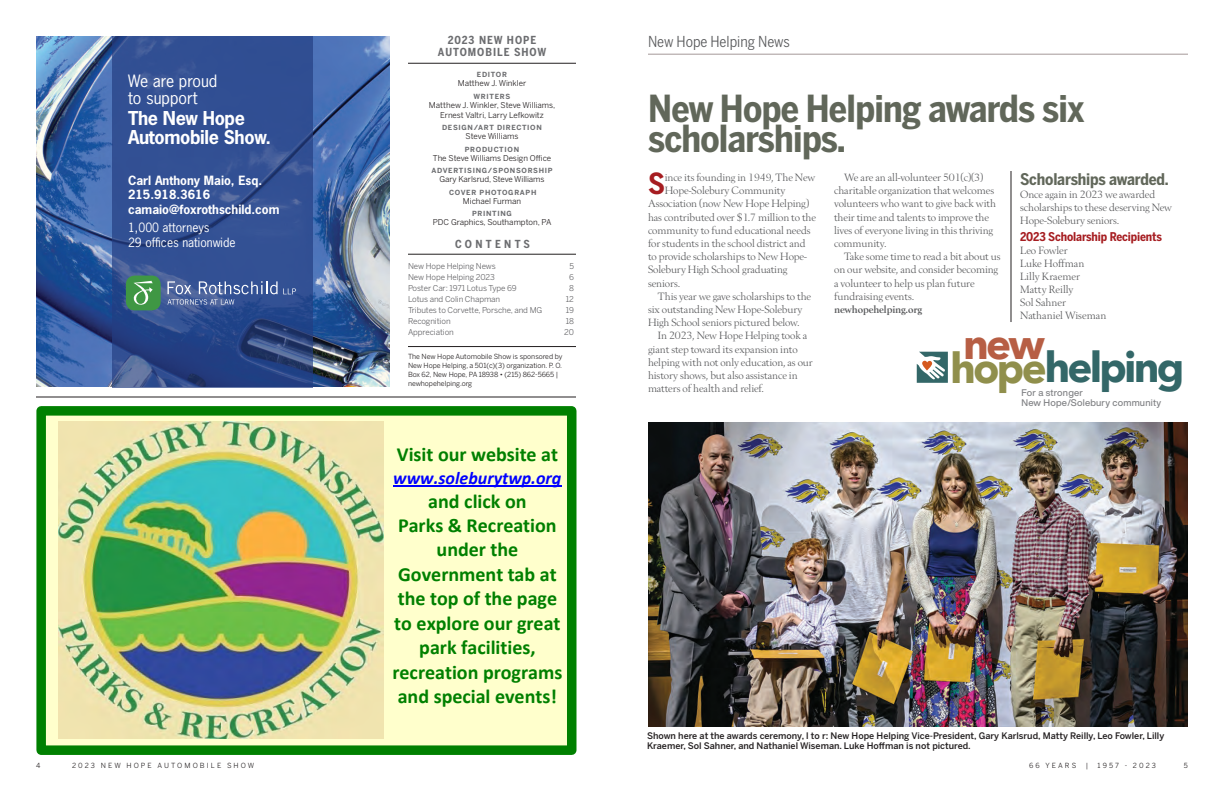
<style>
.page{position:relative;width:1224px;height:792px;background:#fff}
.page>*{position:absolute;margin:0;border:0;box-sizing:border-box;transform-origin:0 0}
.t1{font:700 41.9px "Avenir Next";letter-spacing:-.065em;color:#336768}
.t2{font:700 41.9px "Avenir Next";color:#b75e44}
.t3{font:700 37px/30px "Benton Sans Cond";letter-spacing:-.02em;color:#61675a}
.t4{font:700 28.8px "Benton Sans Cond";color:#a61d21}
.t5{font:700 20.1px/24.4px "Calibri";color:#008000;text-align:center}
.Paragraph_Style_2{font:700 18px/19px "News Gothic Std";letter-spacing:-.02em;color:#fff}
.t6{font:italic 700 18px "Calibri";color:#00f}
.t7{font:700 16px "Benton Sans Cond";letter-spacing:-.01em;color:#61675a}
.Paragraph_Style_2-2{font:16px/17px "News Gothic Std";color:#fff}
.t8{font:15px "Benton Sans Cond";color:#57585a}
.Paragraph_Style_2-3{font:700 12px "News Gothic Std";color:#fff}
.Paragraph_Style_2-4{font:12px/14.4px "News Gothic Std";color:#fff}
.t9{font:700 12px "Benton Sans Cond";letter-spacing:-.01em;color:#a61d21}
.t10{font:11px/13px "Berling";letter-spacing:-.01em;color:#57585a}
.t11{font:700 11px/12px "Benton Sans Cond";letter-spacing:.09em;color:#6c6d70;text-align:center}
.t12{font:700 11px "Berling";letter-spacing:-.01em;color:#57585a}
.t13{font:700 11px "Benton Sans Cond";letter-spacing:.3em;color:#6c6d70}
.t14{font:500 9.5px "Helvetica Now Display";letter-spacing:.025em;color:#808184}
.Paragraph_Style_2-5{font:500 9px/10px "Benton Sans";color:#231f20}
.t15{font:8px/10px "Benton Sans";color:#231f20;text-align:center}
.t16{font:8px "Benton Sans";letter-spacing:-.01em;color:#636366}
.t17{font:7px/9px "Benton Sans";letter-spacing:-.005em;color:#231f20}
.t18{font:700 7px "Benton Sans";letter-spacing:.1em;color:#6c6d70}
.t19{font:7px "Benton Sans";letter-spacing:.3em;color:#231f20}
.t20{font:7px "Benton Sans";letter-spacing:.295em;color:#231f20}
.s1{color:#908f4c}
</style>
<div class="page">
<hr style="left:408px;top:63px;width:168px;height:1px;background:#231f20">
<hr style="left:408px;top:254px;width:168px;height:1px;background:#231f20">
<hr style="left:408px;top:346px;width:168px;height:1px;background:#231f20">
<hr style="left:36px;top:397px;width:540px;height:1px;background:#231f20">
<hr style="left:648px;top:54px;width:540px;height:1px;background:#a49899">
<svg style="left:917px;top:352px;width:31px;height:31px"></svg>
<hr style="left:1011px;top:171px;width:1px;height:151px;background:#231f20">
<div style="left:41px;top:411px;width:531px;height:339px;background:#ffc"></div>
<div style="left:36px;top:406px;width:540px;height:349px;border:10px solid #008000"></div>
<img style="left:59px;top:421px;width:325px;height:317px">
<hr style="left:393px;top:486px;width:168px;height:1px;background:#00f">
<img style="left:648px;top:423px;width:540px;height:303px">
<img style="left:36px;top:36px;width:354px;height:351px">
<svg style="left:112px;top:36px;width:200px;height:351px;background:#304d8f"></svg>
<div style="left:126px;top:276px;width:35px;height:34px;background:#3f9744;border-radius:9px"></div>
<svg style="left:133px;top:281px;width:20px;height:24px"></svg>
<svg style="left:167px;top:281px;width:129px;height:24px;background:#5971a6"></svg>
<p class="Paragraph_Style_2-2" style="left:128px;top:72px;width:91px">We are proud to support</p>
<p class="Paragraph_Style_2" style="left:128px;top:108px;width:145px">The New Hope<br>Automobile Show.</p>
<p class="Paragraph_Style_2-3" style="left:128px;top:172px;width:136px">Carl Anthony Maio, Esq.</p>
<p class="Paragraph_Style_2-3" style="left:128px;top:187px;width:84px">215.918.3616</p>
<p class="Paragraph_Style_2-3" style="left:128px;top:201px;width:153px">camaio@foxrothschild.com</p>
<p class="Paragraph_Style_2-4" style="left:128px;top:221px;width:109px">1,000 attorneys<br>29 offices nationwide</p>
<p class="t11" style="left:438px;top:34px;width:110px">2023 NEW HOPE<br>AUTOMOBILE SHOW</p>
<p class="t18" style="left:477px;top:70px;width:32px">EDITOR</p>
<p class="t15" style="left:458px;top:78px;width:70px">Matthew J. Winkler</p>
<p class="t18" style="left:474px;top:92px;width:38px">WRITERS</p>
<p class="t15" style="left:429px;top:100px;width:128px">Matthew J. Winkler, Steve Williams,<br>Ernest Valtri, Larry Lefkowitz</p>
<p class="t18" style="left:442px;top:123px;width:101px">DESIGN/ART DIRECTION</p>
<p class="t15" style="left:466px;top:131px;width:54px">Steve Williams</p>
<p class="t18" style="left:465px;top:145px;width:56px">PRODUCTION</p>
<p class="t15" style="left:433px;top:153px;width:120px">The Steve Williams Design Office</p>
<p class="t18" style="left:431px;top:166px;width:123px">ADVERTISING/SPONSORSHIP</p>
<p class="t15" style="left:440px;top:174px;width:106px">Gary Karlsrud, Steve Williams</p>
<p class="t18" style="left:449px;top:188px;width:89px">COVER PHOTOGRAPH</p>
<p class="t15" style="left:463px;top:196px;width:60px">Michael Furman</p>
<p class="t18" style="left:472px;top:209px;width:41px">PRINTING</p>
<p class="t15" style="left:433px;top:217px;width:120px">PDC Graphics, Southampton, PA</p>
<p class="t13" style="left:455px;top:237px;width:77px">CONTENTS</p>
<p class="t16" style="left:408px;top:261px;width:89px">New Hope Helping News</p>
<p class="t16" style="left:569px;top:261px;width:6px">5</p>
<p class="t16" style="left:408px;top:272px;width:88px">New Hope Helping 2023</p>
<p class="t16" style="left:569px;top:272px;width:6px">6</p>
<p class="t16" style="left:408px;top:283px;width:110px">Poster Car: 1971 Lotus Type 69</p>
<p class="t16" style="left:569px;top:283px;width:6px">8</p>
<p class="t16" style="left:408px;top:294px;width:94px">Lotus and Colin Chapman</p>
<p class="t16" style="left:566px;top:294px;width:10px">12</p>
<p class="t16" style="left:408px;top:305px;width:136px">Tributes to Corvette, Porsche, and MG</p>
<p class="t16" style="left:566px;top:305px;width:10px">19</p>
<p class="t16" style="left:408px;top:316px;width:44px">Recognition</p>
<p class="t16" style="left:566px;top:316px;width:10px">18</p>
<p class="t16" style="left:408px;top:327px;width:47px">Appreciation</p>
<p class="t16" style="left:564px;top:327px;width:11px">20</p>
<p class="t17" style="left:408px;top:352px;width:156px">The New Hope Automobile Show is sponsored by New Hope Helping, a 501(c)(3) organization. P. O.<br>Box 62, New Hope, PA 18938 • (215) 862-5665 | newhopehelping.org</p>
<p class="t5" style="left:397px;top:442px;width:163px">Visit our website at</p>
<p class="t6" style="left:393px;top:465px;width:170px">www.soleburytwp.org</p>
<p class="t5" style="left:392px;top:489px;width:171px">and click on<br>Parks &amp; Recreation under the<br>Government tab at the top of the page to explore our great park facilities, recreation programs and special events!</p>
<p class="t8" style="left:648px;top:33px;width:143px">New Hope Helping News</p>
<p class="t3" style="left:648px;top:94px;width:438px">New Hope Helping awards six scholarships.</p>
<p class="t4" style="left:648px;top:167px;width:18px">S</p>
<p class="t10" style="left:665px;top:171px;width:152px">ince its founding in 1949, The New</p>
<p class="t10" style="left:665px;top:184px;width:123px">Hope-Solebury Community</p>
<p class="t10" style="left:648px;top:198px;width:163px">Association (now New Hope Helping)</p>
<p class="t10" style="left:648px;top:211px;width:170px">has contributed over $1.7 million to the</p>
<p class="t10" style="left:648px;top:224px;width:164px">community to fund educational needs</p>
<p class="t10" style="left:648px;top:237px;width:159px">for students in the school district and</p>
<p class="t10" style="left:648px;top:250px;width:161px">to provide scholarships to New Hope-</p>
<p class="t10" style="left:648px;top:264px;width:141px">Solebury High School graduating</p>
<p class="t10" style="left:648px;top:277px;width:34px">seniors.</p>
<p class="t10" style="left:658px;top:290px;width:155px">This year we gave scholarships to the</p>
<p class="t10" style="left:648px;top:303px;width:156px">six outstanding New Hope-Solebury</p>
<p class="t10" style="left:648px;top:316px;width:153px">High School seniors pictured below.</p>
<p class="t10" style="left:658px;top:330px;width:151px">In 2023, New Hope Helping took a</p>
<p class="t10" style="left:648px;top:343px;width:151px">giant step toward its expansion into</p>
<p class="t10" style="left:648px;top:356px;width:166px">helping with not only education, as our</p>
<p class="t10" style="left:648px;top:369px;width:151px">history shows, but also assistance in</p>
<p class="t10" style="left:648px;top:382px;width:118px">matters of health and relief.</p>
<p class="t10" style="left:844px;top:171px;width:141px">We are an all-volunteer 501(c)(3)</p>
<p class="t10" style="left:834px;top:184px;width:162px">charitable organization that welcomes</p>
<p class="t10" style="left:834px;top:198px;width:163px">volunteers who want to give back with</p>
<p class="t10" style="left:834px;top:211px;width:157px">their time and talents to improve the</p>
<p class="t10" style="left:834px;top:224px;width:161px">lives of everyone living in this thriving</p>
<p class="t10" style="left:834px;top:237px;width:54px">community.</p>
<p class="t10" style="left:844px;top:250px;width:158px">Take some time to read a bit about us</p>
<p class="t10" style="left:834px;top:264px;width:166px">on our website, and consider becoming</p>
<p class="t10" style="left:834px;top:277px;width:142px">a volunteer to help us plan future</p>
<p class="t10" style="left:834px;top:290px;width:82px">fundraising events.</p>
<p class="t12" style="left:834px;top:304px;width:90px">newhopehelping.org</p>
<p class="t7" style="left:1020px;top:169px;width:150px">Scholarships awarded.</p>
<p class="t10" style="left:1020px;top:188px;width:153px">Once again in 2023 we awarded scholarships to these deserving New<br>Hope-Solebury seniors.</p>
<p class="t9" style="left:1020px;top:229px;width:143px">2023 Scholarship Recipients</p>
<p class="t10" style="left:1020px;top:244px;width:88px">Leo Fowler<br>Luke Hoffman<br>Lilly Kraemer<br>Matty Reilly<br>Sol Sahner<br>Nathaniel Wiseman</p>
<p class="t2" style="left:963px;top:308px;width:83px">new</p>
<p class="t14" style="left:1021px;top:386px;width:63px">For a stronger</p>
<p class="t1" style="left:950px;top:331px;width:236px"><span class="s1">hope</span>helping</p>
<p class="t14" style="left:1021px;top:396px;width:141px">New Hope/Solebury community</p>
<p class="Paragraph_Style_2-5" style="left:647px;top:731px;width:519px">Shown here at the awards ceremony, l to r: New Hope Helping Vice-President, Gary Karlsrud, Matty Reilly, Leo Fowler, Lilly<br>Kraemer, Sol Sahner, and Nathaniel Wiseman. Luke Hoffman is not pictured.</p>
<p class="t17" style="left:36px;top:761px;width:6px">4</p>
<p class="t19" style="left:72px;top:762px;width:184px">2023 NEW HOPE AUTOMOBILE SHOW</p>
<p class="t17" style="left:1029px;top:761px;width:48px">66 YEARS</p>
<p class="t17" style="left:1086px;top:761px;width:4px">|</p>
<p class="t20" style="left:1098px;top:762px;width:60px">1957 - 2023</p>
<p class="t17" style="left:1184px;top:761px;width:6px">5</p>
</div>
